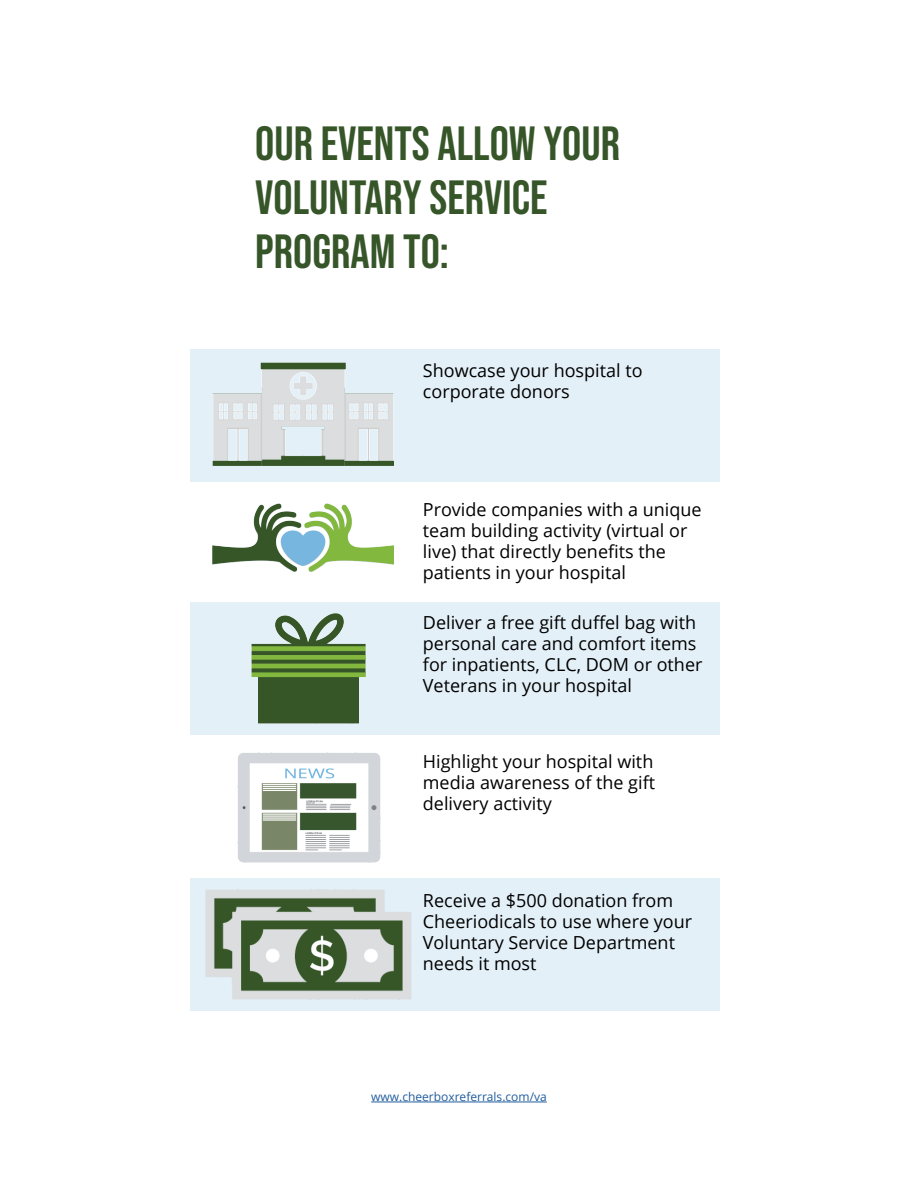
<style>
.page{position:relative;width:918px;height:1188px;background:#fff}
.page>*{position:absolute;margin:0;border:0;box-sizing:border-box;transform-origin:0 0}
.t1{font:48px/54px "Bebas Neue";color:#365629}
.t2{font:18px/21px "Open Sans";color:#000}
.t3{font:12px "Open Sans";color:#215e9e}
</style>
<div class="page">
<div style="left:190px;top:349px;width:529px;height:132px;background:#e4f0f8"></div>
<div style="left:190px;top:602px;width:529px;height:133px;background:#e4f0f8"></div>
<div style="left:190px;top:878px;width:529px;height:132px;background:#e4f0f8"></div>
<hr style="left:371px;top:1102px;width:176px;height:1px;background:#215e9e">
<img style="left:213px;top:362px;width:181px;height:103px">
<img style="left:252px;top:613px;width:113px;height:111px">
<img style="left:237px;top:753px;width:144px;height:110px">
<img style="left:205px;top:889px;width:206px;height:111px">
<img style="left:213px;top:504px;width:181px;height:68px">
<h1 class="t1" style="left:255px;top:116px;width:366px">OUR EVENTS ALLOW YOUR<br>VOLUNTARY SERVICE<br>PROGRAM TO:</h1>
<p class="t2" style="left:423px;top:359px;width:221px">Showcase your hospital to corporate donors</p>
<p class="t2" style="left:423px;top:499px;width:280px">Provide companies with a unique team building activity (virtual or live) that directly benefits the patients in your hospital</p>
<p class="t2" style="left:423px;top:612px;width:281px">Deliver a free gift duffel bag with personal care and comfort items for inpatients, CLC, DOM or other<br>Veterans in your hospital</p>
<p class="t2" style="left:423px;top:751px;width:234px;text-align:justify">Highlight your hospital with media awareness of the gift delivery activity</p>
<p class="t2" style="left:423px;top:889px;width:271px">Receive a $500 donation from<br>Cheeriodicals to use where your<br>Voluntary Service Department needs it most</p>
<p class="t3" style="left:371px;top:1088px;width:177px">www.cheerboxreferrals.com/va</p>
</div>
